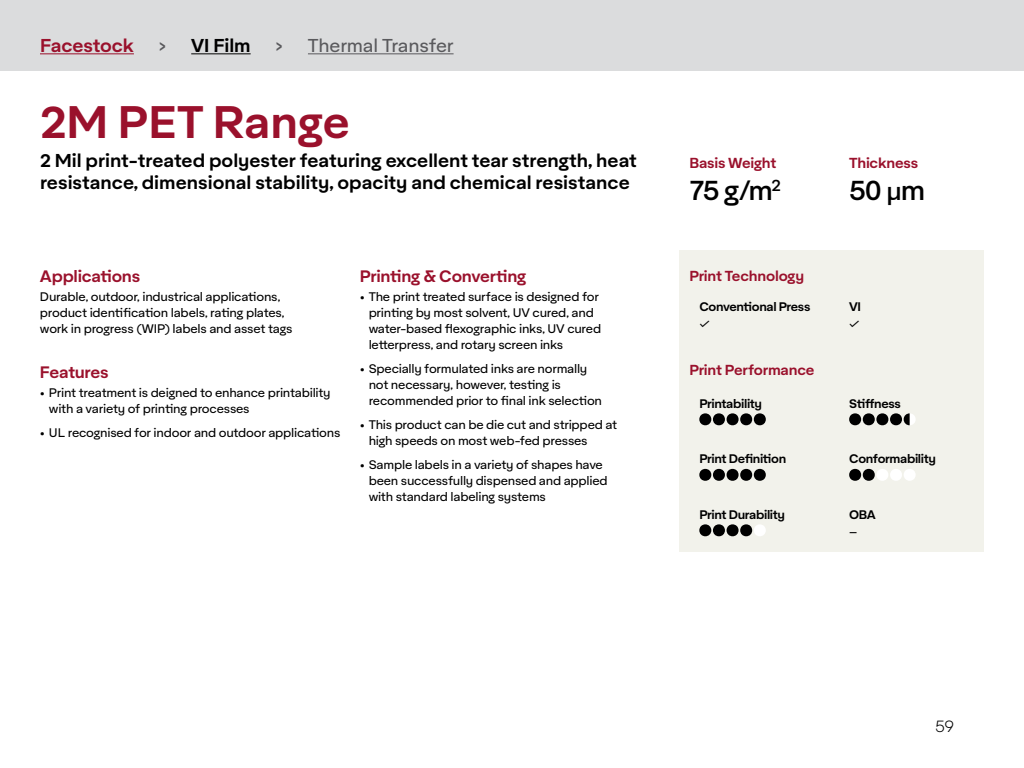
<style>
.page{position:relative;width:1024px;height:768px;background:#fff}
.page>*{position:absolute;margin:0;border:0;box-sizing:border-box;transform-origin:0 0}
.t1{font:600 43.95px "Aktifo A";color:#9a112c}
.t2{font:500 27px "Aktifo A";color:#000}
.t3{font:600 18px/21.6px "Aktifo A";color:#000}
.t4{font:18px "Aktifo A";letter-spacing:-.015em;color:#59595c}
.t5{font:600 18px "Aktifo A";letter-spacing:-.01em;color:#9a112c}
.t6{font:600 16px "Aktifo A";letter-spacing:-.015em;color:#9a112c}
.t7{font:300 16px "Aktifo A";color:#000}
.t8{font:600 14px "Aktifo A";letter-spacing:-.015em;color:#9a112c}
.t9{font:12px/16px "Aktifo A";letter-spacing:-.02em;color:#000}
.t10{font:600 12px "Aktifo A";letter-spacing:-.03em;color:#000}
.s1{font-weight:400;color:#59595c}
.s2{font-family:"Nunito Sans";font-weight:600}
</style>
<div class="page">
<div style="left:0;top:0;width:1024px;height:71px;background:#dbdcdd"></div>
<div style="left:679px;top:250px;width:305px;height:302px;background:#f2f2eb"></div>
<div style="left:699px;top:413px;width:12px;height:12px;background:#000;border-radius:50%"></div>
<div style="left:713px;top:413px;width:12px;height:12px;background:#000;border-radius:50%"></div>
<div style="left:727px;top:413px;width:12px;height:12px;background:#000;border-radius:50%"></div>
<div style="left:740px;top:413px;width:12px;height:12px;background:#000;border-radius:50%"></div>
<div style="left:754px;top:413px;width:12px;height:12px;background:#000;border-radius:50%"></div>
<div style="left:699px;top:469px;width:12px;height:12px;background:#000;border-radius:50%"></div>
<div style="left:713px;top:469px;width:12px;height:12px;background:#000;border-radius:50%"></div>
<div style="left:727px;top:469px;width:12px;height:12px;background:#000;border-radius:50%"></div>
<div style="left:740px;top:469px;width:12px;height:12px;background:#000;border-radius:50%"></div>
<div style="left:754px;top:469px;width:12px;height:12px;background:#000;border-radius:50%"></div>
<div style="left:699px;top:524px;width:12px;height:12px;background:#000;border-radius:50%"></div>
<div style="left:713px;top:524px;width:12px;height:12px;background:#000;border-radius:50%"></div>
<div style="left:727px;top:524px;width:12px;height:12px;background:#000;border-radius:50%"></div>
<div style="left:740px;top:524px;width:12px;height:12px;background:#000;border-radius:50%"></div>
<div style="left:754px;top:524px;width:12px;height:12px;background:#fff;border-radius:50%"></div>
<div style="left:849px;top:413px;width:12px;height:12px;background:#000;border-radius:50%"></div>
<div style="left:863px;top:413px;width:12px;height:12px;background:#000;border-radius:50%"></div>
<div style="left:876px;top:413px;width:12px;height:12px;background:#000;border-radius:50%"></div>
<div style="left:890px;top:413px;width:12px;height:12px;background:#000;border-radius:50%"></div>
<div style="left:904px;top:413px;width:12px;height:12px;background:#fff;border-radius:50%"></div>
<svg style="left:904px;top:413px;width:6px;height:12px"></svg>
<div style="left:849px;top:469px;width:12px;height:12px;background:#000;border-radius:50%"></div>
<div style="left:863px;top:469px;width:12px;height:12px;background:#000;border-radius:50%"></div>
<div style="left:876px;top:469px;width:12px;height:12px;background:#fff;border-radius:50%"></div>
<div style="left:890px;top:469px;width:12px;height:12px;background:#fff;border-radius:50%"></div>
<div style="left:904px;top:469px;width:12px;height:12px;background:#fff;border-radius:50%"></div>
<hr style="left:40px;top:53px;width:94px;height:1px;background:#9a112c">
<hr style="left:191px;top:53px;width:60px;height:1px;background:#000">
<hr style="left:308px;top:53px;width:146px;height:1px;background:#59595c">
<h3 class="t5" style="left:40px;top:34px;width:95px">Facestock</h3>
<h3 class="t3" style="left:158px;top:34px;width:94px"><span class="s1">&gt;</span> VI Film</h3>
<h3 class="t4" style="left:275px;top:34px;width:180px">&gt; Thermal Transfer</h3>
<h1 class="t1" style="left:40px;top:93px;width:311px">2M PET Range</h1>
<h3 class="t3" style="left:40px;top:149px;width:598px">2 Mil print-treated polyester featuring excellent tear strength, heat resistance, dimensional stability, opacity and chemical resistance</h3>
<h3 class="t6" style="left:40px;top:266px;width:102px">Applications</h3>
<p class="t9" style="left:40px;top:289px;width:254px">Durable, outdoor, industrical applications, product identification labels, rating plates, work in progress (WIP) labels and asset tags</p>
<h3 class="t6" style="left:40px;top:362px;width:70px">Features</h3>
<p class="t9" style="left:49px;top:385px;width:283px;text-indent:-9px">• Print treatment is deigned to enhance printability with a variety of printing processes</p>
<p class="t9" style="left:40px;top:425px;width:302px">• UL recognised for indoor and outdoor applications</p>
<h3 class="t6" style="left:360px;top:266px;width:168px">Printing &amp; Converting</h3>
<p class="t9" style="left:369px;top:289px;width:234px;text-indent:-9px">• The print treated surface is designed for printing by most solvent, UV cured, and water-based flexographic inks, UV cured letterpress, and rotary screen inks</p>
<p class="t9" style="left:369px;top:360px;width:235px;text-indent:-9px">• Specially formulated inks are normally not necessary, however, testing is recommended prior to final ink selection</p>
<p class="t9" style="left:369px;top:416px;width:250px;text-indent:-9px">• This product can be die cut and stripped at high speeds on most web-fed presses</p>
<p class="t9" style="left:369px;top:456px;width:241px;text-indent:-9px">• Sample labels in a variety of shapes have been successfully dispensed and applied with standard labeling systems</p>
<p class="t8" style="left:689px;top:153px;width:89px">Basis Weight</p>
<h2 class="t2" style="left:689px;top:173px;width:93px">75 g/m<sup>2</sup></h2>
<p class="t8" style="left:689px;top:266px;width:116px">Print Technology</p>
<p class="t10" style="left:699px;top:298px;width:113px">Conventional Press</p>
<p class="t9" style="left:699px;top:316px;width:12px">✓</p>
<p class="t8" style="left:689px;top:360px;width:127px">Print Performance</p>
<p class="t10" style="left:699px;top:396px;width:64px">Printability</p>
<p class="t10" style="left:699px;top:451px;width:88px">Print Definition</p>
<p class="t10" style="left:699px;top:507px;width:87px">Print Durability</p>
<p class="t8" style="left:849px;top:153px;width:71px">Thickness</p>
<h2 class="t2" style="left:849px;top:173px;width:78px">50 <span class="s2">µ</span>m</h2>
<p class="t10" style="left:849px;top:298px;width:13px">VI</p>
<p class="t9" style="left:849px;top:316px;width:12px">✓</p>
<p class="t10" style="left:849px;top:396px;width:53px">Stiffness</p>
<p class="t10" style="left:849px;top:451px;width:88px">Conformability</p>
<p class="t10" style="left:849px;top:507px;width:28px">OBA</p>
<p class="t9" style="left:849px;top:524px;width:10px">–</p>
<h3 class="t7" style="left:935px;top:717px;width:21px">59</h3>
</div>
